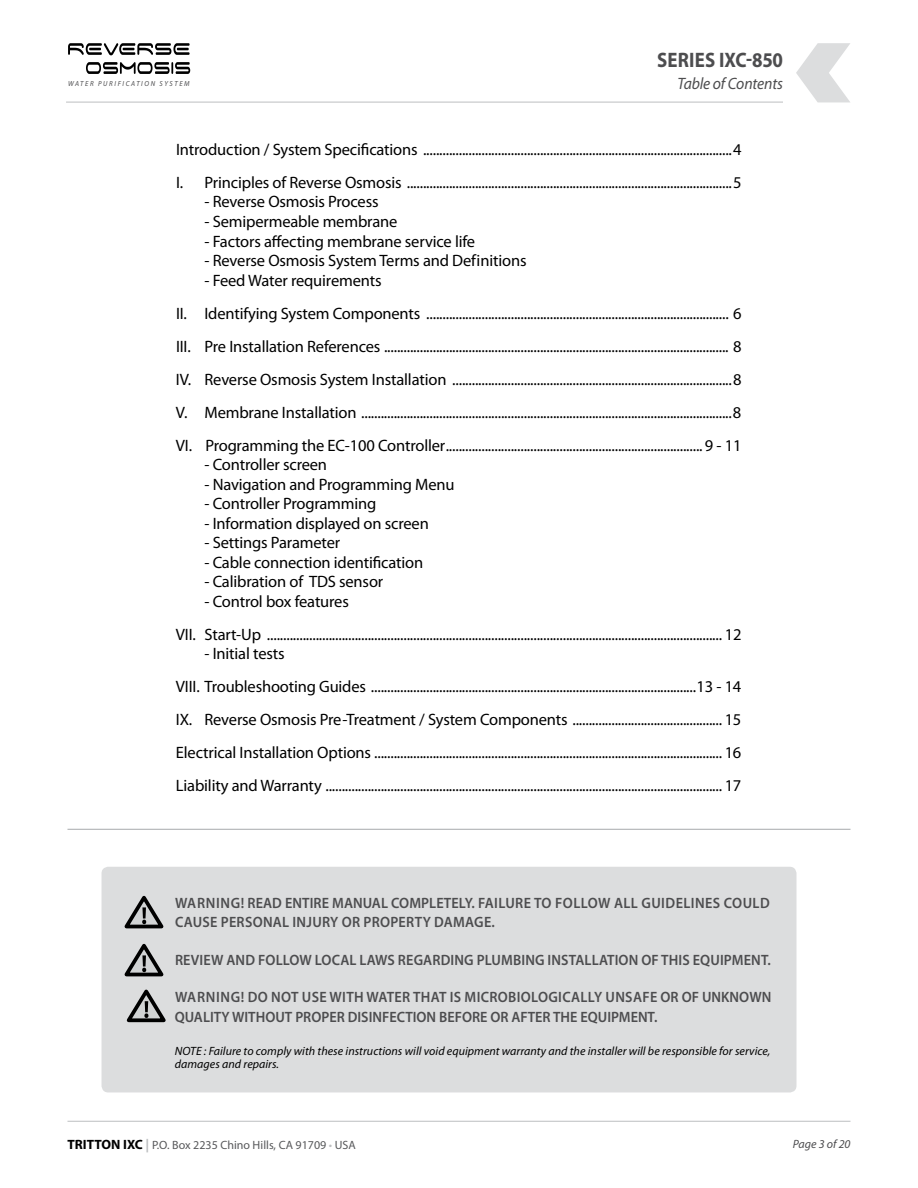
<style>
.page{position:relative;width:918px;height:1188px;background:#fff}
.page>*{position:absolute;margin:0;border:0;box-sizing:border-box;transform-origin:0 0}
.t1{font:700 21px "Myriad Pro";letter-spacing:.005em;color:#4d4d4f;scale:.9 1}
.t2{font:16.5px/33px "Myriad Pro";letter-spacing:-.01em;color:#000}
.t3{font:italic 16.5px "Myriad Pro";letter-spacing:-.01em;color:#4d4d4f;scale:.95 1}
.t4{font:600 15px/19.5px "Myriad Pro";letter-spacing:.01em;color:#4d4d4f;scale:.95 1}
.t5{font:italic 12px/13.5px "Myriad Pro";letter-spacing:.005em;color:#000}
.t6{font:12px "Myriad Pro";color:#58595b}
.t7{font:italic 12px "Myriad Pro";color:#4d4d4f}
.t8{font:italic 7.35px "Myriad Pro";letter-spacing:.23em;color:#4d4d4f;scale:.95 1}
.s1{font-weight:700;font-size:13.5px;color:#000}
.s2{font-weight:700;font-size:13.5px;color:#bcbec0}
.s3{color:#bcbec0}
</style>
<div class="page">
<hr style="left:68px;top:1121px;width:782px;height:1px;background:#bcbec0">
<svg style="left:86px;top:62px;width:104px;height:12px"></svg>
<svg style="left:68px;top:43px;width:122px;height:12px"></svg>
<svg style="left:796px;top:43px;width:54px;height:59px"></svg>
<hr style="left:66px;top:102px;width:717px;height:1px;background:#bcbec0">
<hr style="left:68px;top:829px;width:782px;height:1px;background:#a7a9ac">
<div style="left:102px;top:867px;width:695px;height:225px;background:#dcddde;border-radius:7px"></div>
<svg style="left:124px;top:895px;width:40px;height:34px"></svg>
<svg style="left:126px;top:989px;width:40px;height:34px"></svg>
<svg style="left:124px;top:943px;width:40px;height:34px"></svg>
<p class="t8" style="left:68px;top:79px;width:130px">WATER PURIFICATION SYSTEM</p>
<p class="t1" style="left:657px;top:46px;width:141px">SERIES IXC-850</p>
<p class="t3" style="left:678px;top:73px;width:112px">Table of Contents</p>
<p class="t2" style="left:176px;top:133px;width:567px">Introduction / System Specifications ...............................................................................................4<br>I. Principles of Reverse Osmosis ....................................................................................................5</p>
<p class="t2" style="left:205px;top:185px;width:176px">- Reverse Osmosis Process</p>
<p class="t2" style="left:205px;top:205px;width:194px">- Semipermeable membrane</p>
<p class="t2" style="left:205px;top:224px;width:272px">- Factors affecting membrane service life</p>
<p class="t2" style="left:205px;top:244px;width:324px">- Reverse Osmosis System Terms and Definitions</p>
<p class="t2" style="left:176px;top:263px;width:567px;text-indent:29px">- Feed Water requirements<br>II. Identifying System Components ............................................................................................. 6<br>III. Pre Installation References .......................................................................................................... 8<br>IV. Reverse Osmosis System Installation ......................................................................................8<br>V. Membrane Installation ..................................................................................................................8<br>VI. Programming the EC-100 Controller............................................................................... 9 - 11</p>
<p class="t2" style="left:204px;top:448px;width:124px">- Controller screen</p>
<p class="t2" style="left:204px;top:467px;width:252px">- Navigation and Programming Menu</p>
<p class="t2" style="left:204px;top:487px;width:173px">- Controller Programming</p>
<p class="t2" style="left:204px;top:506px;width:226px">- Information displayed on screen</p>
<p class="t2" style="left:204px;top:526px;width:137px">- Settings Parameter</p>
<p class="t2" style="left:204px;top:545px;width:220px">- Cable connection identification</p>
<p class="t2" style="left:204px;top:565px;width:180px">- Calibration of TDS sensor</p>
<p class="t2" style="left:176px;top:584px;width:567px;text-indent:28px">- Control box features<br>VII. Start-Up ............................................................................................................................................ 12</p>
<p class="t2" style="left:176px;top:637px;width:567px;text-indent:29px">- Initial tests<br>VIII. Troubleshooting Guides ....................................................................................................13 - 14<br>IX. Reverse Osmosis Pre -Treatment / System Components .............................................. 15<br>Electrical Installation Options ........................................................................................................... 16<br>Liability and Warranty .......................................................................................................................... 17</p>
<p class="t4" style="left:175px;top:892px;width:628px">WARNING! READ ENTIRE MANUAL COMPLETELY. FAILURE TO FOLLOW ALL GUIDELINES COULD<br>CAUSE PERSONAL INJURY OR PROPERTY DAMAGE.</p>
<p class="t4" style="left:175px;top:949px;width:629px">REVIEW AND FOLLOW LOCAL LAWS REGARDING PLUMBING INSTALLATION OF THIS EQUIPMENT.</p>
<p class="t4" style="left:175px;top:987px;width:629px">WARNING! DO NOT USE WITH WATER THAT IS MICROBIOLOGICALLY UNSAFE OR OF UNKNOWN<br>QUALITY WITHOUT PROPER DISINFECTION BEFORE OR AFTER THE EQUIPMENT.</p>
<p class="t5" style="left:175px;top:1044px;width:597px">NOTE : Failure to comply with these instructions will void equipment warranty and the installer will be responsible for service, damages and repairs.</p>
<p class="t6" style="left:68px;top:1138px;width:290px"><span class="s1">TRITTON IXC</span> <span class="s2">|</span> P.O. Box 2235 Chino Hills, CA 91709 <span class="s3">•</span> USA</p>
<p class="t7" style="left:793px;top:1137px;width:59px">Page 3 of 20</p>
</div>
